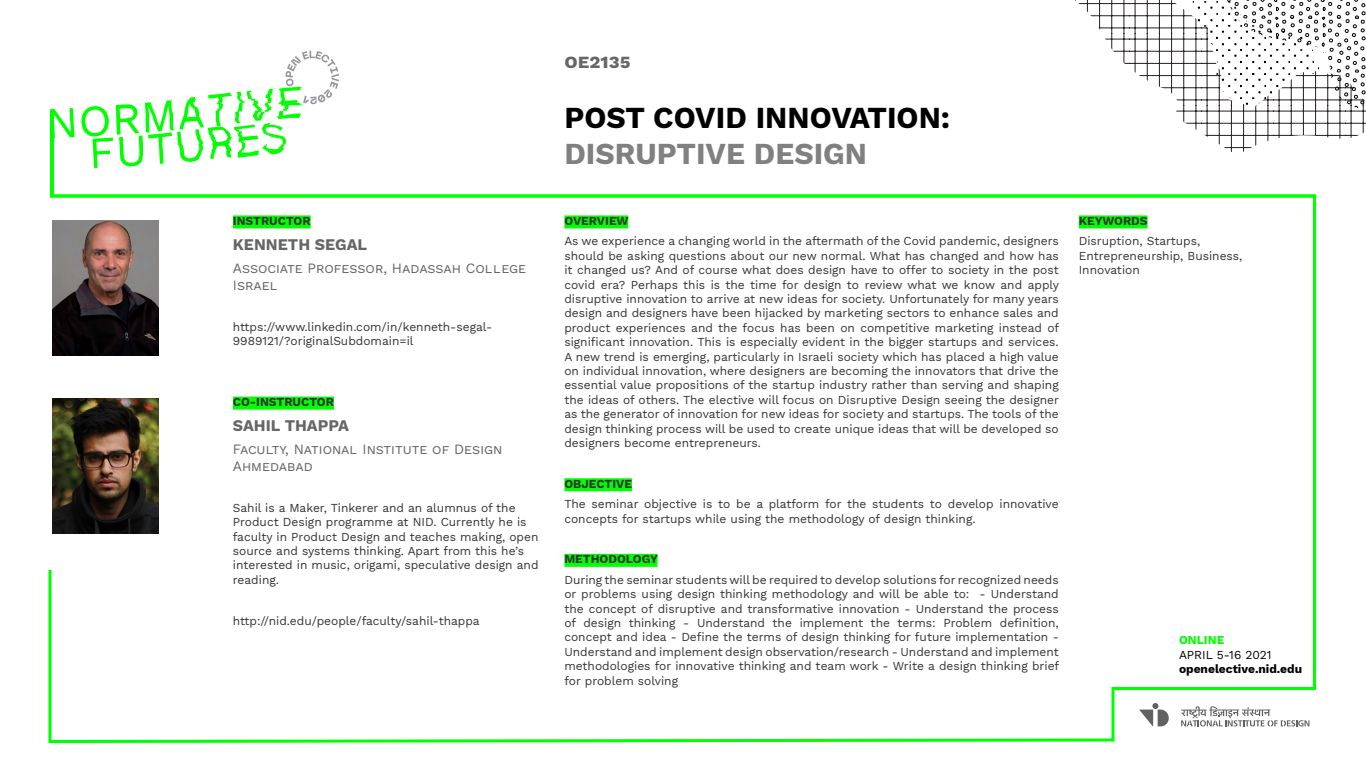
<style>
.page{position:relative;width:1366px;height:768px;background:#fff}
.page>*{position:absolute;margin:0;border:0;box-sizing:border-box;transform-origin:0 0}
.t1{font:30px "Work Sans";color:#000}
.t2{font:30px "Work Sans";color:#808080}
.t3{font:20px "Work Sans";color:#666}
.t4{font:16px "Work Sans";color:#666}
.t5{font:14px/16.8px "Work Sans";color:#666}
.t6{font:12px/14.4px "Work Sans";color:#333}
.t7{font:12px/14.4px "Work Sans";color:#000}
.t8{font:12px "Work Sans";color:#0f0}
</style>
<div class="page">
<hr style="left:1040px;top:0;width:1px;height:34px;background:#241f21">
<hr style="left:1052px;top:0;width:1px;height:34px;background:#241f21">
<svg style="left:1075px;top:0;width:291px;height:152px"></svg>
<svg style="left:48px;top:567px;width:1268px;height:176px"></svg>
<svg style="left:54px;top:108px;width:20px;height:30px"></svg>
<svg style="left:81px;top:51px;width:258px;height:117px"></svg>
<div style="left:564px;top:215px;width:64px;height:13px;background:#0f0"></div>
<div style="left:564px;top:478px;width:68px;height:13px;background:#0f0"></div>
<div style="left:564px;top:554px;width:94px;height:13px;background:#0f0"></div>
<div style="left:1079px;top:215px;width:69px;height:13px;background:#0f0"></div>
<div style="left:233px;top:215px;width:78px;height:13px;background:#0f0"></div>
<div style="left:233px;top:397px;width:101px;height:13px;background:#0f0"></div>
<svg style="left:50px;top:194px;width:1266px;height:4px;background:#1fff1f"></svg>
<hr style="left:50px;top:109px;width:4px;height:87px;background:#0f0">
<img style="left:52px;top:220px;width:106px;height:136px">
<img style="left:52px;top:398px;width:106px;height:136px">
<p class="t6" style="left:233px;top:213px;width:79px">INSTRUCTOR</p>
<h3 class="t4" style="left:233px;top:233px;width:136px">KENNETH SEGAL</h3>
<p class="t5" style="left:233px;top:259px;width:295px">Associate Professor, Hadassah College<br>Israel</p>
<p class="t6" style="left:233px;top:319px;width:261px">https://www.linkedin.com/in/kenneth-segal-<br>9989121/?originalSubdomain=il</p>
<p class="t6" style="left:233px;top:394px;width:103px">CO-INSTRUCTOR</p>
<h3 class="t4" style="left:233px;top:414px;width:118px">SAHIL THAPPA</h3>
<p class="t5" style="left:233px;top:440px;width:271px">Faculty, National Institute of Design<br>Ahmedabad</p>
<p class="t6" style="left:233px;top:500px;width:307px">Sahil is a Maker, Tinkerer and an alumnus of the Product Design programme at NID. Currently he is faculty in Product Design and teaches making, open source and systems thinking. Apart from this he’s interested in music, origami, speculative design and reading.</p>
<p class="t6" style="left:233px;top:613px;width:248px">http://nid.edu/people/faculty/sahil-thappa</p>
<h2 class="t3" style="left:564px;top:46px;width:68px">oe2135</h2>
<h1 class="t1" style="left:564px;top:95px;width:387px">POST COVID INNOVATION:</h1>
<h1 class="t2" style="left:564px;top:131px;width:304px">DISRUPTIVE DESIGN</h1>
<p class="t6" style="left:564px;top:210px;width:496px;line-height:20.4px">OVERVIEW<br>As we experience a changing world in the aftermath of the Covid pandemic, designers</p>
<p class="t6" style="left:564px;top:248px;width:496px;text-align:justify">should be asking questions about our new normal. What has changed and how has it changed us? And of course what does design have to offer to society in the post covid era? Perhaps this is the time for design to review what we know and apply disruptive innovation to arrive at new ideas for society. Unfortunately for many years design and designers have been hijacked by marketing sectors to enhance sales and product experiences and the focus has been on competitive marketing instead of significant innovation. This is especially evident in the bigger startups and services.<br>A new trend is emerging, particularly in Israeli society which has placed a high value on individual innovation, where designers are becoming the innovators that drive the essential value propositions of the startup industry rather than serving and shaping the ideas of others. The elective will focus on Disruptive Design seeing the designer as the generator of innovation for new ideas for society and startups. The tools of the design thinking process will be used to create unique ideas that will be developed so designers become entrepreneurs.</p>
<p class="t6" style="left:564px;top:473px;width:496px;line-height:20.4px">OBJECTIVE<br>The seminar objective is to be a platform for the students to develop innovative</p>
<p class="t6" style="left:564px;top:511px;width:413px">concepts for startups while using the methodology of design thinking.</p>
<p class="t6" style="left:564px;top:549px;width:496px;line-height:20.4px">METHODOLOGY<br>During the seminar students will be required to develop solutions for recognized needs</p>
<p class="t6" style="left:564px;top:586px;width:496px;text-align:justify">or problems using design thinking methodology and will be able to: - Understand the concept of disruptive and transformative innovation - Understand the process of design thinking - Understand the implement the terms: Problem definition, concept and idea - Define the terms of design thinking for future implementation - Understand and implement design observation/research - Understand and implement methodologies for innovative thinking and team work - Write a design thinking brief for problem solving</p>
<p class="t6" style="left:1079px;top:210px;width:123px;line-height:20.4px">KEYWORDS<br>Disruption, Startups,</p>
<p class="t6" style="left:1079px;top:248px;width:165px">Entrepreneurship, Business,<br>Innovation</p>
<p class="t8" style="left:1179px;top:631px;width:47px">ONLINE</p>
<p class="t7" style="left:1179px;top:647px;width:125px">APRIL 5-16 2021 openelective.nid.edu</p>
</div>
